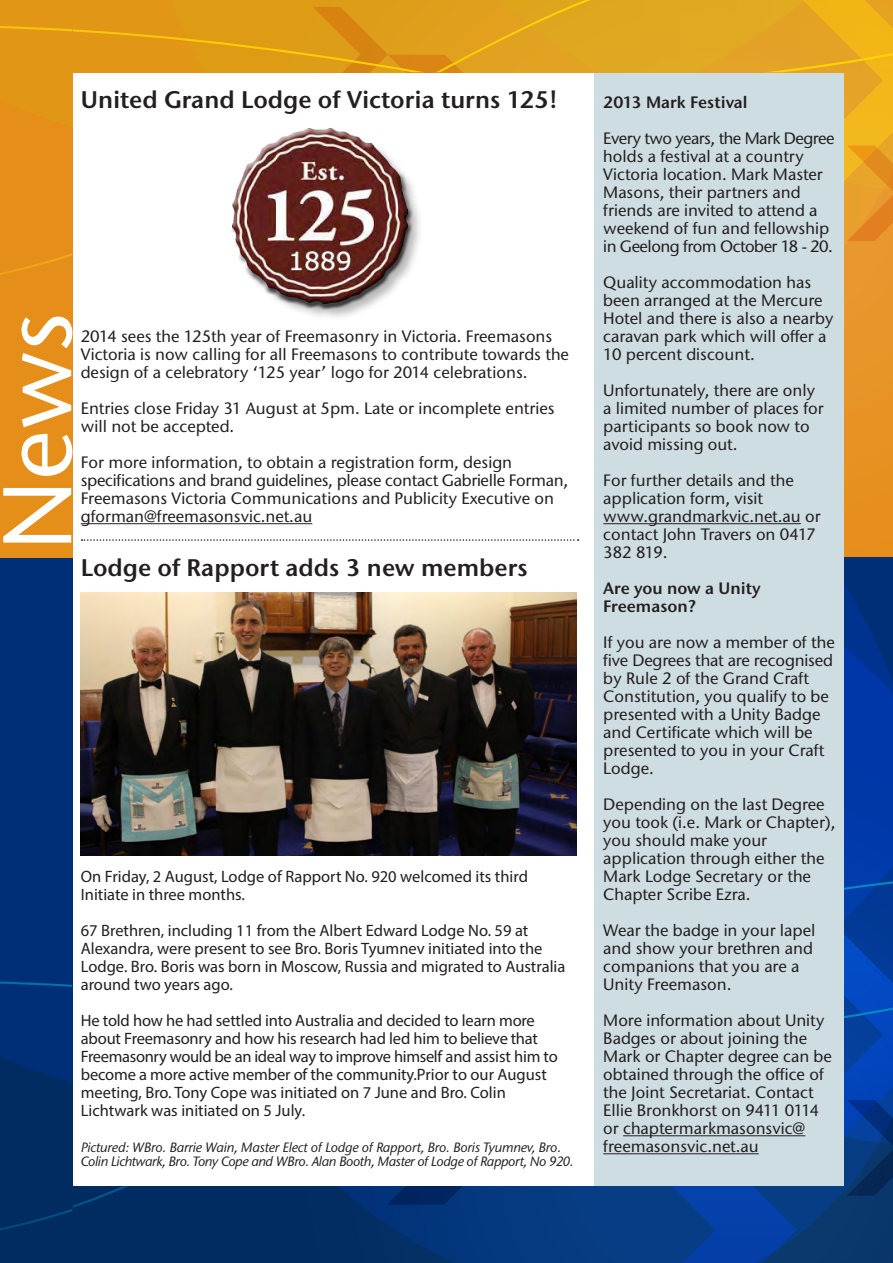
<style>
.page{position:relative;width:893px;height:1263px;background:#fff}
.page>*{position:absolute;margin:0;border:0;box-sizing:border-box;transform-origin:0 0}
.Heading{font:500 97.05px "Stone Sans ITC Std";color:#fff}
.Heading-2{font:600 24px "Stone Sans ITC Std";color:#231f20}
.Sidebar_body{font:500 16.5px/18px "Stone Sans ITC Std";color:#231f20}
.Heading-3{font:16.5px/18px "Myriad Pro";letter-spacing:-.005em;color:#231f20}
.Heading-4{font:500 16.5px/18px "Stone Sans ITC Std";color:#231f20}
.Sidebar_body-2{font:600 16.5px/18px "Stone Sans ITC Std";color:#231f20}
.Heading-5{font:italic 500 13.5px/13.5px "Stone Sans ITC Std";letter-spacing:-.03em;color:#231f20}
</style>
<div class="page">
<div style="left:595px;top:41px;width:249px;height:1166px;background:#cedde2"></div>
<div style="left:0;top:1186px;width:893px;height:77px;background:#002c62"></div>
<svg style="left:338px;top:1186px;width:506px;height:77px;fill:#04377b"></svg>
<svg style="left:387px;top:1186px;width:156px;height:19px"></svg>
<svg style="left:574px;top:1186px;width:223px;height:77px;background:#063e90"></svg>
<div style="left:844px;top:0;width:49px;height:590px;background:#e6901f"></div>
<div style="left:0;top:0;width:72px;height:865px;background:#e58e19"></div>
<svg style="left:0;top:0;width:893px;height:419px"></svg>
<svg style="left:844px;top:557px;width:49px;height:706px;background:#023997"></svg>
<div style="left:0;top:558px;width:72px;height:705px;background:#002c62"></div>
<svg style="left:0;top:1186px;width:128px;height:45px"></svg>
<div style="left:0;top:558px;width:72px;height:525px;background:#002f77"></div>
<hr style="left:81px;top:523px;width:231px;height:1px;background:#231f20">
<svg style="left:82px;top:539px;width:497px;height:2px"></svg>
<hr style="left:603px;top:523px;width:198px;height:1px;background:#231f20">
<hr style="left:623px;top:1135px;width:182px;height:1px;background:#231f20">
<hr style="left:603px;top:1153px;width:156px;height:1px;background:#231f20">
<div style="left:233px;top:129px;width:191px;height:192px;background:#231f20;opacity:.32"></div>
<div style="left:227px;top:122px;width:177px;height:167px;background:#fff;opacity:.75"></div>
<div style="left:228px;top:145px;width:185px;height:165px;background:#231f20;opacity:.75"></div>
<img style="left:81px;top:593px;width:496px;height:262px">
<p class="Heading-2" style="left:81px;top:85px;width:478px">United Grand Lodge of Victoria turns 125!</p>
<p class="Heading" style="left:-22px;top:551px;width:240px;rotate:-90deg">News</p>
<p class="Heading-4" style="left:81px;top:327px;width:490px">2014 sees the 125th year of Freemasonry in Victoria. Freemasons<br>Victoria is now calling for all Freemasons to contribute towards the design of a celebratory ‘125 year’ logo for 2014 celebrations.</p>
<p class="Heading-4" style="left:81px;top:399px;width:475px">Entries close Friday 31 August at 5pm. Late or incomplete entries will not be accepted.</p>
<p class="Heading-4" style="left:81px;top:453px;width:489px">For more information, to obtain a registration form, design specifications and brand guidelines, please contact Gabrielle Forman,<br>Freemasons Victoria Communications and Publicity Executive on</p>
<p class="Heading-4" style="left:81px;top:507px;width:233px">gforman@freemasonsvic.net.au</p>
<p class="Heading-2" style="left:81px;top:553px;width:448px">Lodge of Rapport adds 3 new members</p>
<p class="Heading-3" style="left:81px;top:867px;width:449px">On Friday, 2 August, Lodge of Rapport No. 920 welcomed its third<br>Initiate in three months.</p>
<p class="Heading-3" style="left:81px;top:921px;width:486px">67 Brethren, including 11 from the Albert Edward Lodge No. 59 at Alexandra, were present to see Bro. Boris Tyumnev initiated into the Lodge. Bro. Boris was born in Moscow, Russia and migrated to Australia around two years ago.</p>
<p class="Heading-3" style="left:81px;top:1011px;width:479px">He told how he had settled into Australia and decided to learn more about Freemasonry and how his research had led him to believe that Freemasonry would be an ideal way to improve himself and assist him to become a more active member of the community.Prior to our August meeting, Bro. Tony Cope was initiated on 7 June and Bro. Colin Lichtwark was initiated on 5 July.</p>
<p class="Heading-5" style="left:81px;top:1140px;width:494px">Pictured: WBro. Barrie Wain, Master Elect of Lodge of Rapport, Bro. Boris Tyumnev, Bro.<br>Colin Lichtwark, Bro. Tony Cope and WBro. Alan Booth, Master of Lodge of Rapport, No 920.</p>
<p class="Sidebar_body-2" style="left:603px;top:93px;width:146px">2013 Mark Festival</p>
<p class="Sidebar_body" style="left:603px;top:129px;width:233px">Every two years, the Mark Degree holds a festival at a country<br>Victoria location. Mark Master<br>Masons, their partners and friends are invited to attend a weekend of fun and fellowship in Geelong from October 18 - 20.</p>
<p class="Sidebar_body" style="left:603px;top:273px;width:232px">Quality accommodation has been arranged at the Mercure<br>Hotel and there is also a nearby caravan park which will offer a<br>10 percent discount.</p>
<p class="Sidebar_body" style="left:603px;top:381px;width:222px">Unfortunately, there are only a limited number of places for participants so book now to avoid missing out.</p>
<p class="Sidebar_body" style="left:603px;top:471px;width:219px">For further details and the application form, visit www.grandmarkvic.net.au or contact John Travers on 0417<br>382 819.</p>
<p class="Sidebar_body-2" style="left:603px;top:579px;width:159px">Are you now a Unity<br>Freemason?</p>
<p class="Sidebar_body" style="left:603px;top:633px;width:233px">If you are now a member of the five Degrees that are recognised by Rule 2 of the Grand Craft<br>Constitution, you qualify to be presented with a Unity Badge and Certificate which will be presented to you in your Craft<br>Lodge.</p>
<p class="Sidebar_body" style="left:603px;top:795px;width:234px">Depending on the last Degree you took (i.e. Mark or Chapter), you should make your application through either the<br>Mark Lodge Secretary or the<br>Chapter Scribe Ezra.</p>
<p class="Sidebar_body" style="left:603px;top:921px;width:214px">Wear the badge in your lapel and show your brethren and companions that you are a<br>Unity Freemason.</p>
<p class="Sidebar_body" style="left:603px;top:1011px;width:230px">More information about Unity<br>Badges or about joining the<br>Mark or Chapter degree can be obtained through the office of the Joint Secretariat. Contact<br>Ellie Bronkhorst on 9411 0114 or chaptermarkmasonsvic@ freemasonsvic.net.au</p>
</div>
